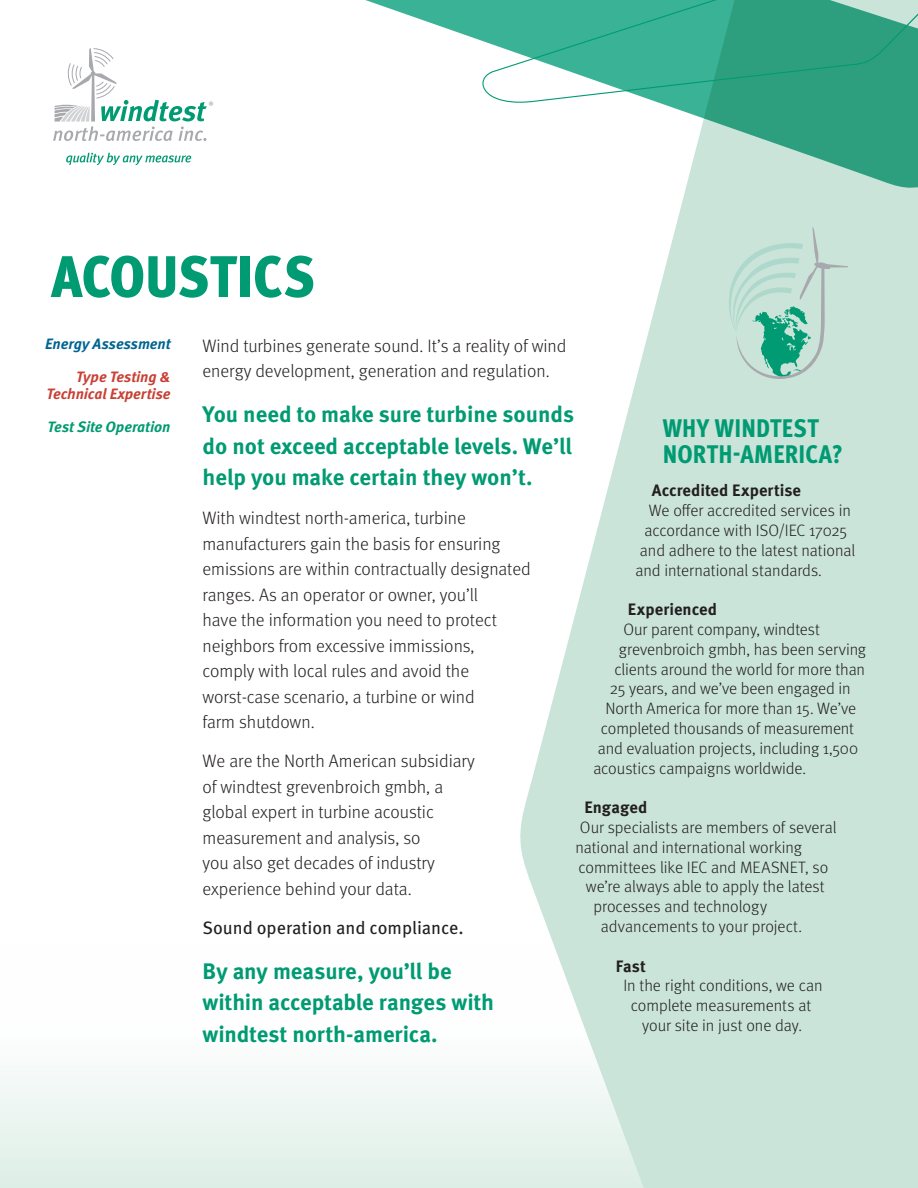
<style>
.page{position:relative;width:918px;height:1188px;background:#fff}
.page>*{position:absolute;margin:0;border:0;box-sizing:border-box;transform-origin:0 0}
.t1{font:900 condensed 58.5px "Meta Pro";color:#009b72}
.t2{font:800 condensed 25.5px/25.5px "Meta Pro";letter-spacing:.01em;color:#009b72}
.t3{font:700 22.5px/31.5px "Meta Pro";letter-spacing:-.01em;color:#009b72;text-align:justify}
.t4{font:300 18px/25.5px "Meta Pro";color:#231f20}
.t5{font:18px "Meta Pro";color:#231f20}
.t6{font:300 16.5px/19.8px "Meta Pro";letter-spacing:-.005em;color:#231f20;text-align:center}
.t7{font:700 16.5px "Meta Pro";color:#231f20}
.t8{font:italic 700 15px/16.5px "Meta Pro";letter-spacing:-.005em;color:#c94035;text-align:right}
.t9{font:italic 700 15px "Meta Pro";letter-spacing:-.005em;color:#009b72}
.t10{font:italic 700 15px "Meta Pro";letter-spacing:-.005em;color:#006492}
</style>
<div class="page">
<div style="left:0;top:943px;width:918px;height:245px;background:linear-gradient(to bottom,#fff,#e1f0ea)"></div>
<svg style="left:517px;top:188px;width:401px;height:1000px;fill:#cae4da"></svg>
<svg style="left:365px;top:0;width:553px;height:188px"></svg>
<svg style="left:482px;top:0;width:436px;height:103px;background:#4eb499"></svg>
<svg style="left:66px;top:153px;width:125px;height:12px"></svg>
<svg style="left:53px;top:48px;width:160px;height:93px"></svg>
<svg style="left:721px;top:223px;width:128px;height:156px;background:#b3d9cd"></svg>
<p class="t1" style="left:51px;top:230px;width:265px">ACOUSTICS</p>
<p class="t10" style="left:45px;top:332px;width:127px">Energy Assessment</p>
<p class="t8" style="left:46px;top:368px;width:126px">Type Testing &amp;<br>Technical Expertise</p>
<p class="t9" style="left:48px;top:415px;width:124px">Test Site Operation</p>
<p class="t4" style="left:202px;top:332px;width:366px">Wind turbines generate sound. It’s a reality of wind energy development, generation and regulation.</p>
<p class="t3" style="left:202px;top:397px;width:373px">You need to make sure turbine sounds do not exceed acceptable levels. We’ll help you make certain they won’t.</p>
<p class="t4" style="left:202px;top:504px;width:330px">With windtest north-america, turbine manufacturers gain the basis for ensuring emissions are within contractually designated ranges. As an operator or owner, you’ll<br>have the information you need to protect neighbors from excessive immissions, comply with local rules and avoid the worst-case scenario, a turbine or wind<br>farm shutdown.</p>
<p class="t4" style="left:202px;top:747px;width:274px">We are the North American subsidiary of windtest grevenbroich gmbh, a global expert in turbine acoustic measurement and analysis, so<br>you also get decades of industry experience behind your data.</p>
<p class="t5" style="left:202px;top:913px;width:263px">Sound operation and compliance.</p>
<p class="t3" style="left:202px;top:954px;width:293px;text-align:left">By any measure, you’ll be within acceptable ranges with windtest north-america.</p>
<p class="t2" style="left:663px;top:415px;width:182px">WHY WINDTEST<br>NORTH-AMERICA?</p>
<p class="t7" style="left:652px;top:478px;width:151px">Accredited Expertise</p>
<p class="t6" style="left:649px;top:500px;width:203px">We offer accredited services in</p>
<p class="t6" style="left:644px;top:520px;width:204px">accordance with ISO/IEC 17025</p>
<p class="t6" style="left:640px;top:539px;width:217px">and adhere to the latest national</p>
<p class="t6" style="left:635px;top:559px;width:188px">and international standards.</p>
<p class="t7" style="left:628px;top:597px;width:91px">Experienced</p>
<p class="t6" style="left:623px;top:619px;width:198px">Our parent company, windtest</p>
<p class="t6" style="left:619px;top:638px;width:249px">grevenbroich gmbh, has been serving</p>
<p class="t6" style="left:614px;top:658px;width:252px">clients around the world for more than</p>
<p class="t6" style="left:610px;top:678px;width:242px">25 years, and we’ve been engaged in</p>
<p class="t6" style="left:605px;top:698px;width:252px">North America for more than 15. We’ve</p>
<p class="t6" style="left:601px;top:718px;width:255px">completed thousands of measurement</p>
<p class="t6" style="left:598px;top:737px;width:262px">and evaluation projects, including 1,500</p>
<p class="t6" style="left:593px;top:757px;width:214px">acoustics campaigns worldwide.</p>
<p class="t7" style="left:584px;top:795px;width:64px">Engaged</p>
<p class="t6" style="left:580px;top:817px;width:258px">Our specialists are members of several</p>
<p class="t6" style="left:575px;top:836px;width:228px">national and international working</p>
<p class="t6" style="left:578px;top:856px;width:252px">committees like IEC and MEASNET, so</p>
<p class="t6" style="left:586px;top:876px;width:240px">we’re always able to apply the latest</p>
<p class="t6" style="left:593px;top:896px;width:175px">processes and technology</p>
<p class="t6" style="left:601px;top:916px;width:203px">advancements to your project.</p>
<p class="t7" style="left:616px;top:953px;width:32px">Fast</p>
<p class="t6" style="left:623px;top:975px;width:201px">In the right conditions, we can complete measurements at your site in just one day.</p>
</div>
